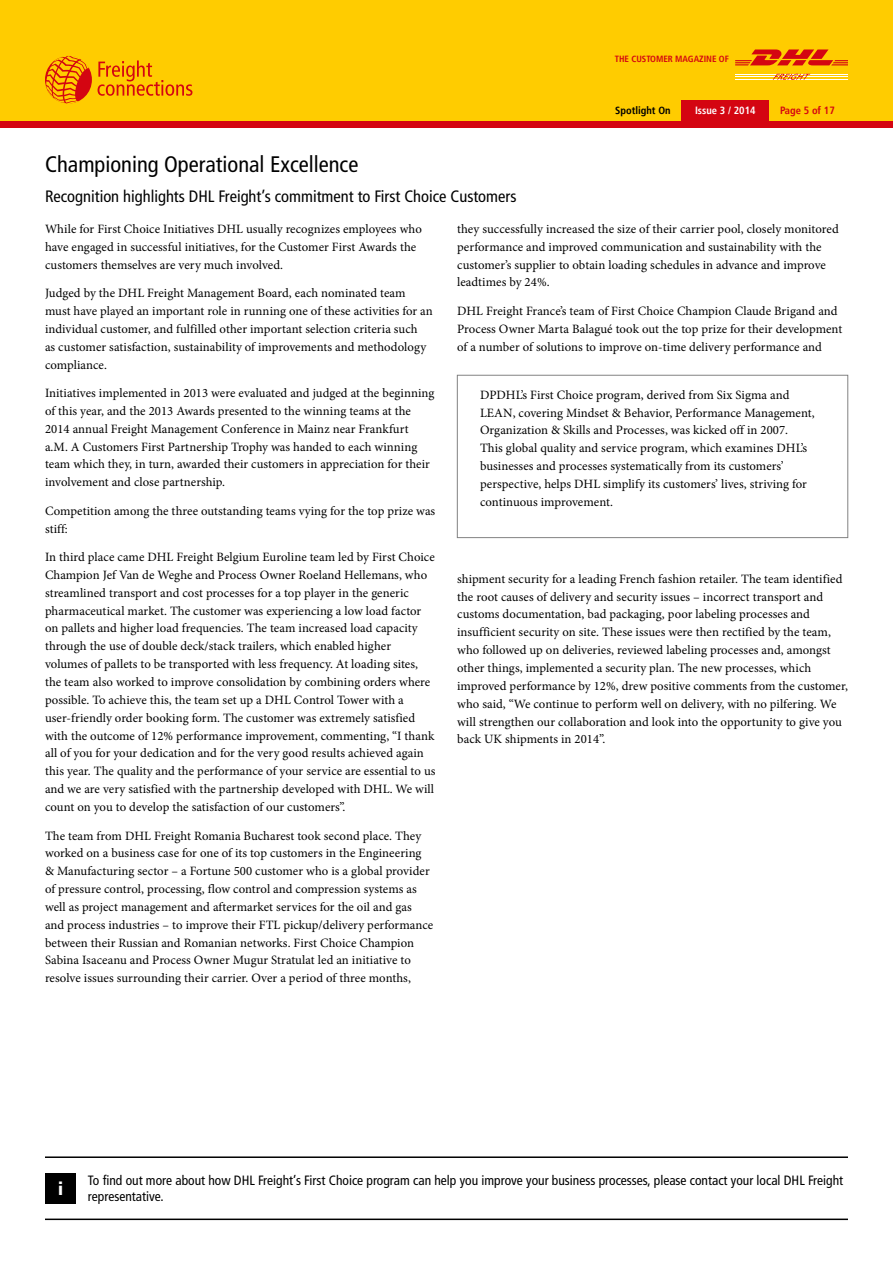
<style>
.page{position:relative;width:893px;height:1263px;background:#fff}
.page>*{position:absolute;margin:0;border:0;box-sizing:border-box;transform-origin:0 0}
.t1{font:condensed 22.5px "Frutiger LT";color:#000}
.t2{font:900 condensed 18px "Frutiger LT";color:#fff}
.t3{font:condensed 16.5px "Frutiger LT";color:#000}
.t4{font:condensed 13.5px/16.2px "Frutiger LT";color:#000}
.t5{font:12.75px/17.9px "Minion Pro";letter-spacing:.005em;color:#000}
.t6{font:700 condensed 10.5px "Frutiger LT";color:#fff}
.t7{font:700 condensed 10.5px "Frutiger LT";color:#000}
.t8{font:700 condensed 10.5px "Frutiger LT";color:#d40511}
.t9{font:700 condensed 9px "Frutiger LT";color:#d40511}
</style>
<div class="page">
<div style="left:0;top:0;width:893px;height:127px;background:#d40511"></div>
<div style="left:0;top:0;width:893px;height:121px;background:#fc0"></div>
<div style="left:681px;top:100px;width:88px;height:21px;background:#d40511"></div>
<svg style="left:98px;top:60px;width:94px;height:36px"></svg>
<svg style="left:46px;top:55px;width:44px;height:49px"></svg>
<hr style="left:735px;top:74px;width:113px;height:1px;background:#fff">
<hr style="left:735px;top:76px;width:113px;height:1px;background:#fff">
<hr style="left:735px;top:79px;width:113px;height:1px;background:#fff">
<svg style="left:773px;top:74px;width:37px;height:6px"></svg>
<svg style="left:735px;top:49px;width:113px;height:16px"></svg>
<hr style="left:45px;top:1156px;width:803px;height:2px;background:#000">
<hr style="left:45px;top:1218px;width:803px;height:2px;background:#000">
<div style="left:45px;top:1173px;width:31px;height:31px;background:#000"></div>
<p class="t9" style="left:615px;top:54px;width:116px">THE CUSTOMER MAGAZINE OF</p>
<h1 class="t1" style="left:45px;top:151px;width:315px">Championing Operational Excellence</h1>
<p class="t3" style="left:45px;top:187px;width:473px">Recognition highlights DHL Freight’s commitment to First Choice Customers</p>
<p class="t7" style="left:615px;top:104px;width:57px">SPOTLIGHT ON</p>
<p class="t6" style="left:695px;top:104px;width:62px">ISSUE 3 / 2014</p>
<p class="t8" style="left:780px;top:104px;width:56px">PAGE 5 OF 17</p>
<p class="t5" style="left:45px;top:220px;width:378px">While for First Choice Initiatives DHL usually recognizes employees who have engaged in successful initiatives, for the Customer First Awards the customers themselves are very much involved.</p>
<p class="t5" style="left:45px;top:284px;width:389px">Judged by the DHL Freight Management Board, each nominated team must have played an important role in running one of these activities for an individual customer, and fulfilled other important selection criteria such<br>as customer satisfaction, sustainability of improvements and methodology compliance.</p>
<p class="t5" style="left:45px;top:384px;width:391px">Initiatives implemented in 2013 were evaluated and judged at the beginning of this year, and the 2013 Awards presented to the winning teams at the 2014 annual Freight Management Conference in Mainz near Frankfurt a.M. A Customers First Partnership Trophy was handed to each winning team which they, in turn, awarded their customers in appreciation for their involvement and close partnership.</p>
<p class="t5" style="left:45px;top:502px;width:392px">Competition among the three outstanding teams vying for the top prize was stiff:</p>
<p class="t5" style="left:45px;top:548px;width:392px">In third place came DHL Freight Belgium Euroline team led by First Choice Champion Jef Van de Weghe and Process Owner Roeland Hellemans, who streamlined transport and cost processes for a top player in the generic pharmaceutical market. The customer was experiencing a low load factor on pallets and higher load frequencies. The team increased load capacity through the use of double deck/stack trailers, which enabled higher volumes of pallets to be transported with less frequency. At loading sites, the team also worked to improve consolidation by combining orders where possible. To achieve this, the team set up a DHL Control Tower with a user-friendly order booking form. The customer was extremely satisfied with the outcome of 12% performance improvement, commenting, “I thank all of you for your dedication and for the very good results achieved again this year. The quality and the performance of your service are essential to us and we are very satisfied with the partnership developed with DHL. We will count on you to develop the satisfaction of our customers”.</p>
<p class="t5" style="left:45px;top:826px;width:390px">The team from DHL Freight Romania Bucharest took second place. They worked on a business case for one of its top customers in the Engineering &amp; Manufacturing sector – a Fortune 500 customer who is a global provider of pressure control, processing, flow control and compression systems as well as project management and aftermarket services for the oil and gas and process industries – to improve their FTL pickup/delivery performance between their Russian and Romanian networks. First Choice Champion Sabina Isaceanu and Process Owner Mugur Stratulat led an initiative to resolve issues surrounding their carrier. Over a period of three months,</p>
<p class="t5" style="left:457px;top:220px;width:383px">they successfully increased the size of their carrier pool, closely monitored performance and improved communication and sustainability with the customer’s supplier to obtain loading schedules in advance and improve leadtimes by 24%.</p>
<p class="t5" style="left:457px;top:302px;width:387px">DHL Freight France’s team of First Choice Champion Claude Brigand and<br>Process Owner Marta Balagué took out the top prize for their development of a number of solutions to improve on-time delivery performance and</p>
<p class="t5" style="left:480px;top:386px;width:336px">DPDHL’s First Choice program, derived from Six Sigma and LEAN, covering Mindset &amp; Behavior, Performance Management, Organization &amp; Skills and Processes, was kicked off in 2007.<br>This global quality and service program, which examines DHL’s businesses and processes systematically from its customers’ perspective, helps DHL simplify its customers’ lives, striving for continuous improvement.</p>
<p class="t5" style="left:457px;top:570px;width:392px">shipment security for a leading French fashion retailer. The team identified the root causes of delivery and security issues – incorrect transport and customs documentation, bad packaging, poor labeling processes and insufficient security on site. These issues were then rectified by the team, who followed up on deliveries, reviewed labeling processes and, amongst other things, implemented a security plan. The new processes, which improved performance by 12%, drew positive comments from the customer, who said, “We continue to perform well on delivery, with no pilfering. We will strengthen our collaboration and look into the opportunity to give you back UK shipments in 2014”.</p>
<h2 class="t2" style="left:58px;top:1177px;width:7px">i</h2>
<p class="t4" style="left:88px;top:1172px;width:757px">To find out more about how DHL Freight’s First Choice program can help you improve your business processes, please contact your local DHL Freight representative.</p>
</div>
